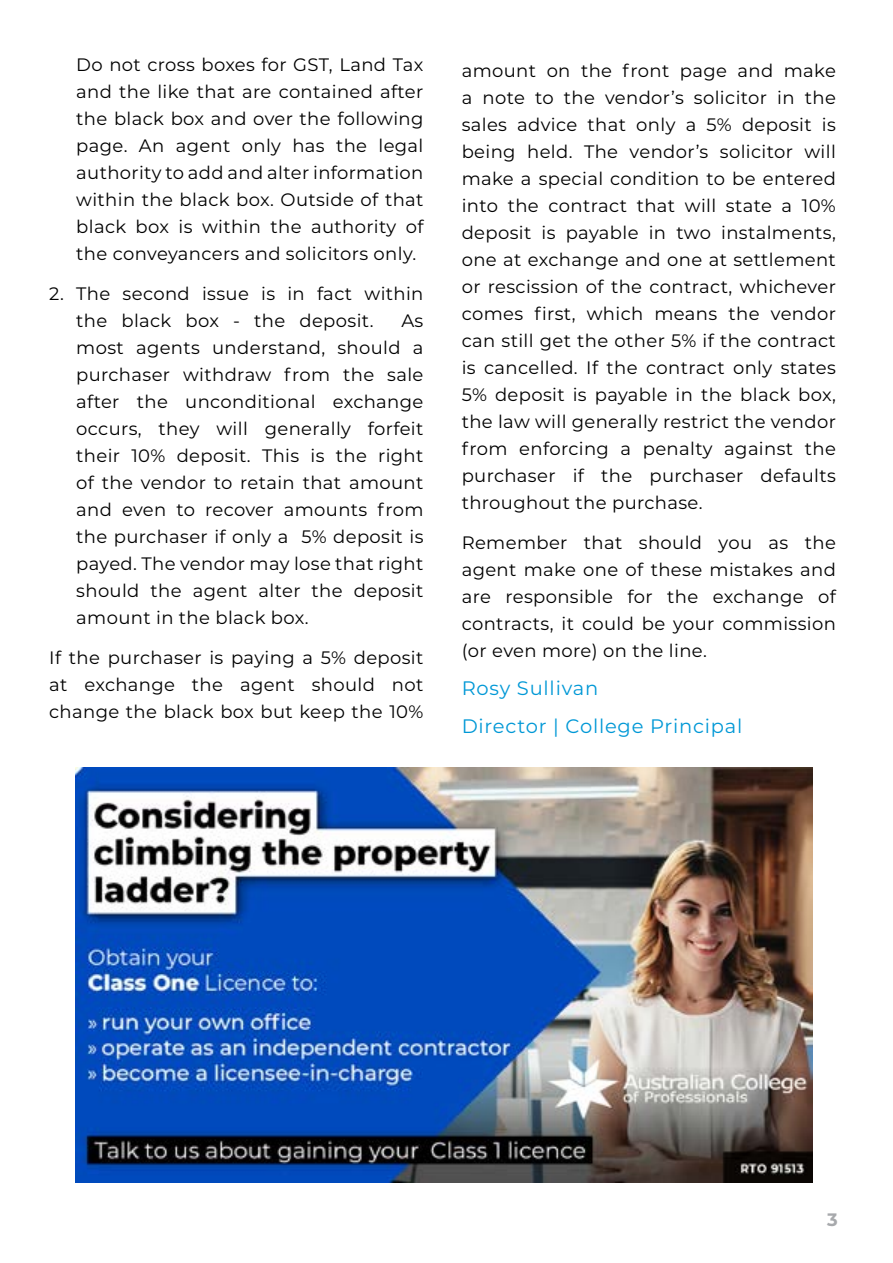
<style>
.page{position:relative;width:893px;height:1263px;background:#fff}
.page>*{position:absolute;margin:0;border:0;box-sizing:border-box;transform-origin:0 0}
.t1{font:19.5px/38.2px "Montserrat";letter-spacing:.04em;color:#0098d6}
.t2{font:18px/27px "Montserrat";letter-spacing:.02em;color:#000;text-align:justify}
.t3{font:700 18px "Montserrat";color:#a7a9ac}
</style>
<div class="page">
<img style="left:76px;top:767px;width:737px;height:415px">
<p class="t2" style="left:76px;top:51px;width:349px">Do not cross boxes for GST, Land Tax and the like that are contained after the black box and over the following page. An agent only has the legal authority to add and alter information within the black box. Outside of that black box is within the authority of the conveyancers and solicitors only.</p>
<p class="t2" style="left:76px;top:280px;width:349px;text-indent:-27px">2. The second issue is in fact within the black box - the deposit.</p>
<p class="t2" style="left:76px;top:307px;width:349px;text-indent:325px">As most agents understand, should a purchaser withdraw from the sale after the unconditional exchange occurs, they will generally forfeit their 10% deposit. This is the right of the vendor to retain that amount and even to recover amounts from the purchaser if only a 5% deposit is payed. The vendor may lose that right should the agent alter the deposit amount in the black box.</p>
<p class="t2" style="left:49px;top:643px;width:376px">If the purchaser is paying a 5% deposit at exchange the agent should not change the black box but keep the 10%</p>
<p class="t2" style="left:462px;top:56px;width:376px">amount on the front page and make a note to the vendor’s solicitor in the sales advice that only a 5% deposit is being held. The vendor’s solicitor will make a special condition to be entered into the contract that will state a 10% deposit is payable in two instalments, one at exchange and one at settlement or rescission of the contract, whichever comes first, which means the vendor can still get the other 5% if the contract is cancelled. If the contract only states 5% deposit is payable in the black box, the law will generally restrict the vendor from enforcing a penalty against the purchaser if the purchaser defaults throughout the purchase.</p>
<p class="t2" style="left:462px;top:528px;width:376px">Remember that should you as the agent make one of these mistakes and are responsible for the exchange of contracts, it could be your commission (or even more) on the line.</p>
<p class="t1" style="left:462px;top:668px;width:282px">Rosy Sullivan<br>Director | College Principal</p>
<p class="t3" style="left:827px;top:1207px;width:12px">3</p>
</div>
